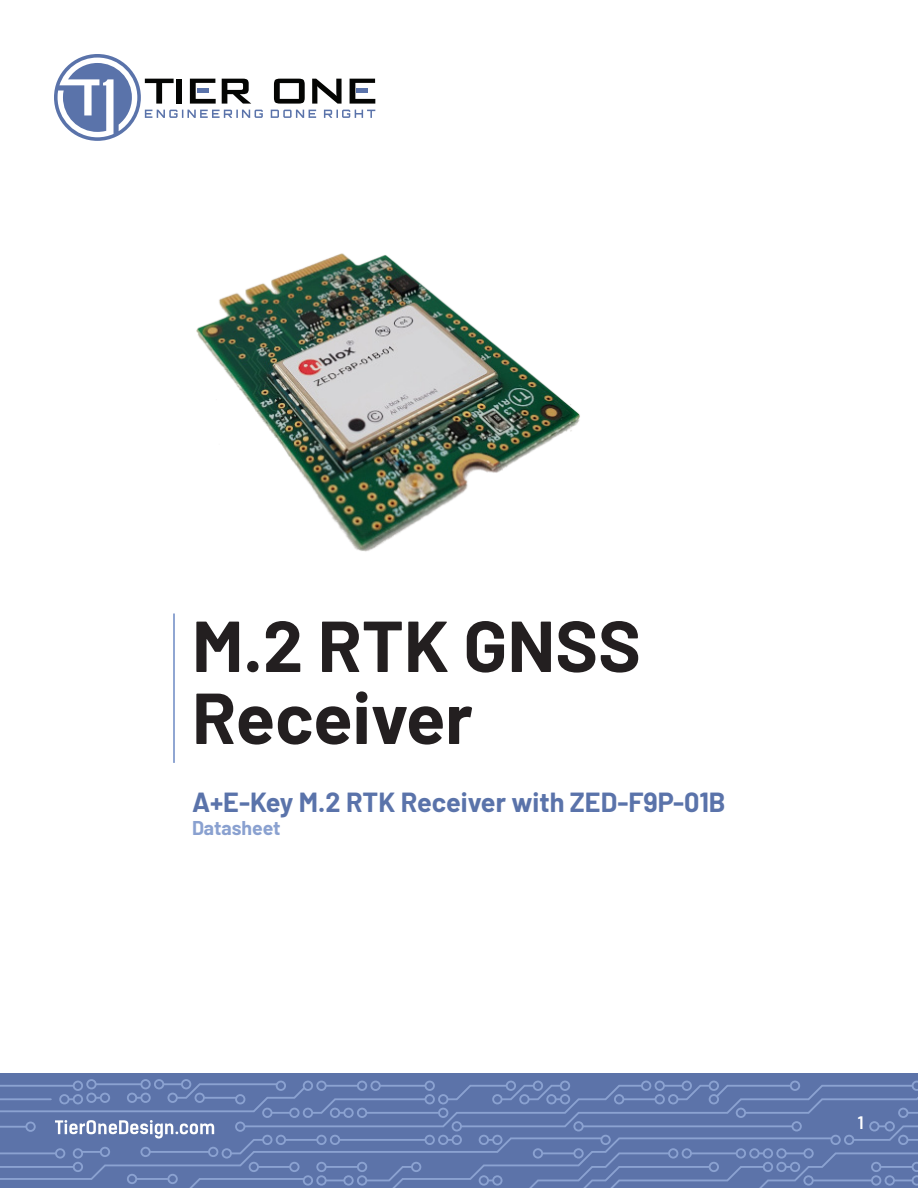
<style>
.page{position:relative;width:918px;height:1188px;background:#fff}
.page>*{position:absolute;margin:0;border:0;box-sizing:border-box;transform-origin:0 0}
.Title_Page_-_H3_JUMBO{font:700 72px/72px "Barlow";color:#231f20}
.Title_Page_-_H2{font:700 27px "Barlow";color:#5a73aa}
.Title_Page_-_H3{font:700 19.5px "Barlow";color:#8aa1d0}
.t1{font:600 18px "Barlow";color:#fff}
</style>
<div class="page">
<svg style="left:54px;top:54px;width:321px;height:87px"></svg>
<div style="left:0;top:1073px;width:918px;height:115px;background:#5c73a9"></div>
<div style="left:181px;top:1079px;width:10px;height:10px;border:2px solid #8ba2d1;border-radius:50%"></div>
<div style="left:154px;top:1079px;width:10px;height:10px;border:2px solid #8ba2d1;border-radius:50%"></div>
<div style="left:140px;top:1079px;width:11px;height:10px;border:2px solid #8ba2d1;border-radius:50%"></div>
<div style="left:86px;top:1079px;width:11px;height:10px;border:2px solid #8ba2d1;border-radius:50%"></div>
<svg style="left:0;top:1081px;width:918px;height:107px"></svg>
<img style="left:196px;top:253px;width:384px;height:299px">
<hr style="left:173px;top:614px;width:2px;height:149px;background:#8aa1d0">
<p class="Title_Page_-_H3_JUMBO" style="left:192px;top:604px;width:450px">M.2 RTK GNSS<br>Receiver</p>
<p class="Title_Page_-_H2" style="left:192px;top:782px;width:535px">A+E-Key M.2 RTK Receiver with ZED-F9P-01B</p>
<p class="Title_Page_-_H3" style="left:192px;top:813px;width:90px">Datasheet</p>
<p class="t1" style="left:858px;top:1110px;width:8px">1</p>
</div>
